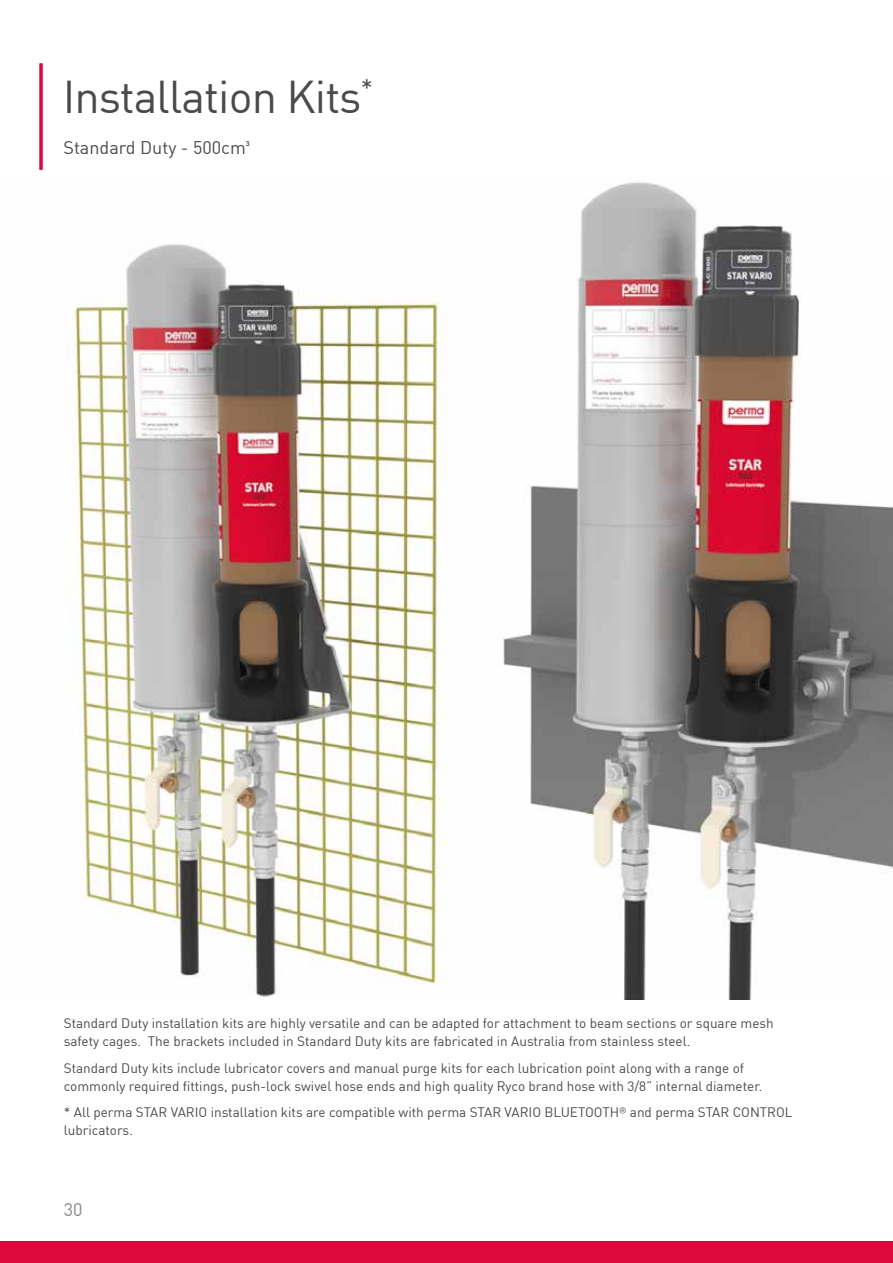
<style>
.page{position:relative;width:893px;height:1263px;background:#fff}
.page>*{position:absolute;margin:0;border:0;box-sizing:border-box;transform-origin:0 0}
.t1{font:45px "DIN Pro";letter-spacing:-.02em;color:#4a4a49}
.t2{font:18px "DIN Pro";color:#4a4a49}
.t3{font:18px "DIN Pro";color:#878787}
.t4{font:13.5px/18px "DIN Pro";color:#4a4a49}
</style>
<div class="page">
<div style="left:0;top:1242px;width:893px;height:21px;background:#dd083b"></div>
<hr style="left:40px;top:63px;width:3px;height:107px;background:#dd083b">
<img style="left:68px;top:182px;width:825px;height:817px">
<h1 class="t1" style="left:63px;top:63px;width:312px">Installation Kits<sup>*</sup></h1>
<h2 class="t2" style="left:63px;top:134px;width:188px">Standard Duty - 500cm3</h2>
<p class="t4" style="left:64px;top:1014px;width:712px">Standard Duty installation kits are highly versatile and can be adapted for attachment to beam sections or square mesh safety cages. The brackets included in Standard Duty kits are fabricated in Australia from stainless steel.</p>
<p class="t4" style="left:64px;top:1058px;width:700px">Standard Duty kits include lubricator covers and manual purge kits for each lubrication point along with a range of commonly required fittings, push-lock swivel hose ends and high quality Ryco brand hose with 3/8” internal diameter.</p>
<p class="t4" style="left:64px;top:1103px;width:730px">* All perma STAR VARIO installation kits are compatible with perma STAR VARIO BLUETOOTH® and perma STAR CONTROL lubricators.</p>
<h2 class="t3" style="left:64px;top:1196px;width:20px">30</h2>
</div>
